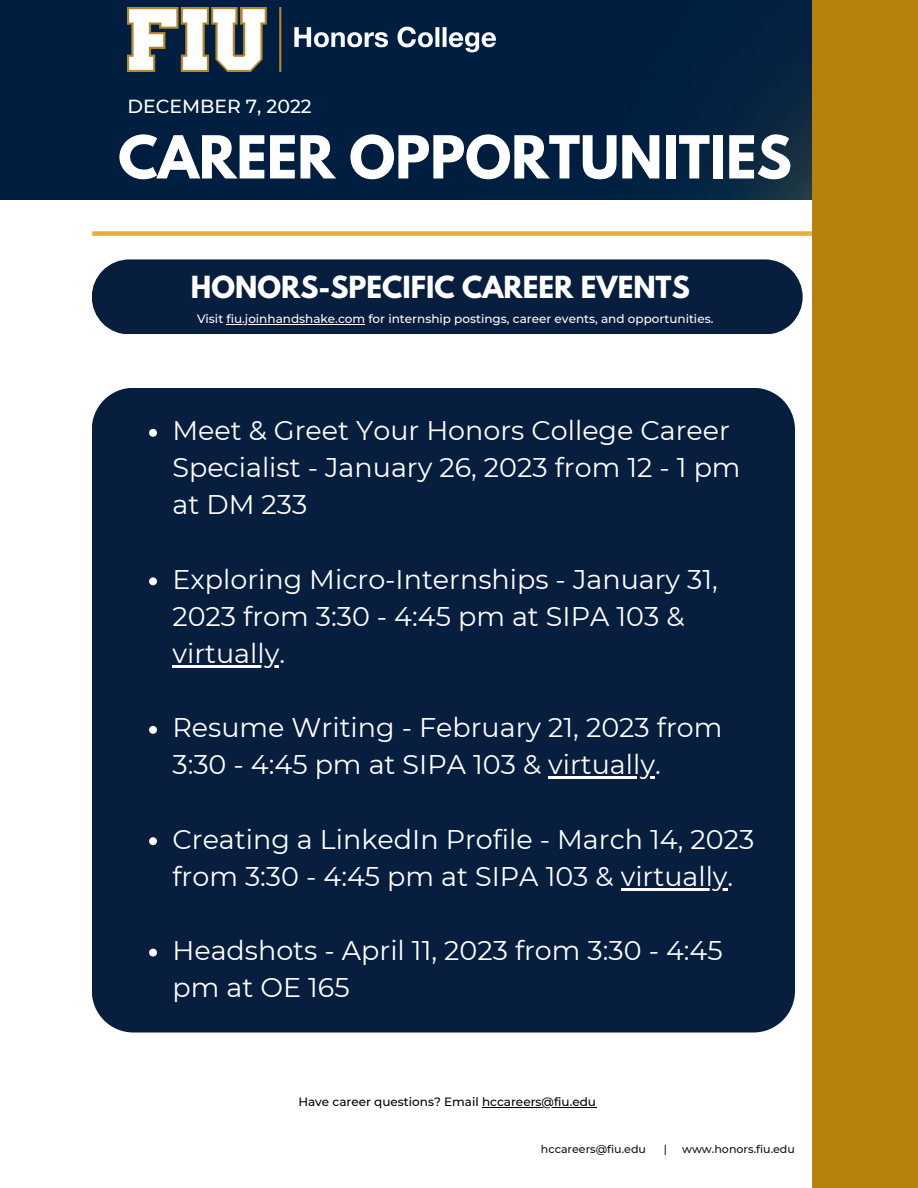
<style>
.page{position:relative;width:918px;height:1188px;background:#fff}
.page>*{position:absolute;margin:0;border:0;box-sizing:border-box;transform-origin:0 0}
.t1{font:700 52.5px "League Spartan";color:#fff}
.t2{font:27px/37.2px "Montserrat";color:#fff}
.t3{font:700 27px "League Spartan";color:#fff}
.t4{font:500 18.9px "Montserrat";color:#fff}
.t5{font:500 12px "Montserrat";color:#fff}
.t6{font:500 12px "Montserrat";color:#000}
.t7{font:500 11.1px "Montserrat";color:#171310}
</style>
<div class="page">
<div style="left:92px;top:231px;width:720px;height:5px;background:#e8b031"></div>
<div style="left:0;top:0;width:812px;height:199px;background:#001e40"></div>
<img style="left:127px;top:8px;width:368px;height:64px">
<div style="left:92px;top:259px;width:711px;height:75px;background:#081e3f"></div>
<hr style="left:227px;top:324px;width:138px;height:1px;background:#fff">
<div style="left:812px;top:0;width:106px;height:1188px;background:#b6820b"></div>
<div style="left:92px;top:388px;width:703px;height:645px;background:#081e3f"></div>
<svg style="left:149px;top:429px;width:8px;height:8px"></svg>
<svg style="left:149px;top:577px;width:8px;height:8px"></svg>
<hr style="left:172px;top:665px;width:107px;height:2px;background:#fff">
<svg style="left:149px;top:726px;width:8px;height:8px"></svg>
<hr style="left:548px;top:777px;width:107px;height:2px;background:#fff">
<svg style="left:149px;top:837px;width:8px;height:8px"></svg>
<hr style="left:621px;top:888px;width:107px;height:2px;background:#fff">
<svg style="left:149px;top:949px;width:8px;height:8px"></svg>
<hr style="left:482px;top:1107px;width:114px;height:1px;background:#000">
<p class="t4" style="left:127px;top:94px;width:186px">DECEMBER 7, 2022</p>
<h1 class="t1" style="left:118px;top:131px;width:675px">CAREER OPPORTUNITIES</h1>
<p class="t3" style="left:191px;top:274px;width:500px">HONORS-SPECIFIC CAREER EVENTS</p>
<p class="t5" style="left:197px;top:311px;width:518px">Visit fiu.joinhandshake.com for internship postings, career events, and opportunities.</p>
<p class="t2" style="left:172px;top:412px;width:570px">Meet &amp; Greet Your Honors College Career<br>Specialist - January 26, 2023 from 12 - 1 pm at DM 233</p>
<p class="t2" style="left:172px;top:560px;width:547px">Exploring Micro-Internships - January 31,<br>2023 from 3:30 - 4:45 pm at SIPA 103 &amp; virtually.</p>
<p class="t2" style="left:172px;top:709px;width:551px">Resume Writing - February 21, 2023 from<br>3:30 - 4:45 pm at SIPA 103 &amp; virtually.</p>
<p class="t2" style="left:172px;top:820px;width:583px">Creating a LinkedIn Profile - March 14, 2023 from 3:30 - 4:45 pm at SIPA 103 &amp; virtually.</p>
<p class="t2" style="left:172px;top:932px;width:552px">Headshots - April 11, 2023 from 3:30 - 4:45 pm at OE 165</p>
<p class="t6" style="left:298px;top:1094px;width:299px">Have career questions? Email hccareers@fiu.edu</p>
<p class="t7" style="left:541px;top:1142px;width:107px">hccareers@fiu.edu</p>
<p class="t7" style="left:664px;top:1142px;width:5px">|</p>
<p class="t7" style="left:682px;top:1142px;width:114px">www.honors.fiu.edu</p>
</div>
